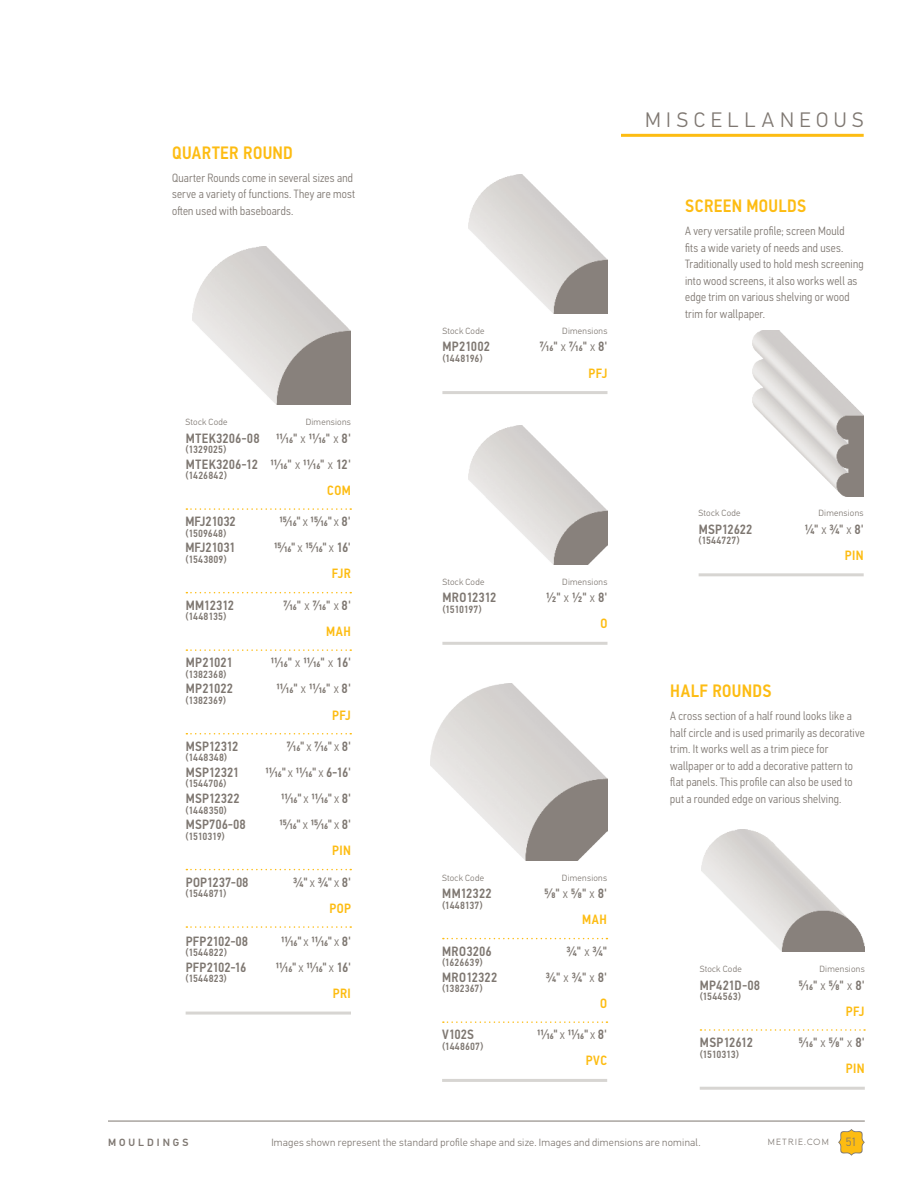
<style>
.page{position:relative;width:918px;height:1188px;background:#fff}
.page>*{position:absolute;margin:0;border:0;box-sizing:border-box;transform-origin:0 0}
.t1{font:300 21px "PF Din Text Pro";letter-spacing:.265em;color:#7e7771}
.t2{font:500 18px "PF Din Text Cond Pro";letter-spacing:.02em;color:#fdbc12}
.t3{font:500 13.5px "PF Din Text Cond Pro";letter-spacing:.01em;color:#7e7771}
.t4{font:500 13.5px "PF Din Text Cond Pro";letter-spacing:.035em;color:#fdbc12}
.t5{font:300 12px/16.5px "PF Din Text Cond Pro";letter-spacing:.02em;color:#7e7771}
.t6{font:300 12px "PF Din Text Pro";color:#7e7771}
.t7{font:500 10.5px "PF Din Text Cond Pro";letter-spacing:.02em;color:#7e7771}
.t8{font:300 10.5px "PF Din Text Pro";letter-spacing:.025em;color:#7e7771}
.t9{font:500 10.5px "PF Din Text Pro";letter-spacing:.285em;color:#7e7771}
.t10{font:300 9px "PF Din Text Pro";letter-spacing:.03em;color:#7e7771}
.t11{font:9px "Metrie";letter-spacing:.075em;color:#7e7771}
.s1{font-weight:300}
</style>
<div class="page">
<svg style="left:838px;top:1129px;width:27px;height:27px"></svg>
<hr style="left:108px;top:1121px;width:757px;height:1px;background:#7e7771">
<svg style="left:186px;top:508px;width:165px;height:2px"></svg>
<svg style="left:186px;top:592px;width:165px;height:1px"></svg>
<svg style="left:186px;top:649px;width:165px;height:2px"></svg>
<svg style="left:186px;top:733px;width:165px;height:2px"></svg>
<svg style="left:186px;top:869px;width:165px;height:1px"></svg>
<svg style="left:186px;top:926px;width:165px;height:2px"></svg>
<hr style="left:186px;top:1012px;width:165px;height:3px;background:#d7d5d2">
<img style="left:192px;top:246px;width:159px;height:159px">
<svg style="left:443px;top:938px;width:164px;height:1px"></svg>
<svg style="left:443px;top:1021px;width:164px;height:2px"></svg>
<hr style="left:442px;top:1079px;width:165px;height:3px;background:#d7d5d2">
<img style="left:430px;top:684px;width:177px;height:177px">
<hr style="left:442px;top:391px;width:165px;height:3px;background:#d7d5d2">
<img style="left:468px;top:175px;width:140px;height:139px">
<hr style="left:442px;top:642px;width:165px;height:3px;background:#d7d5d2">
<img style="left:468px;top:425px;width:140px;height:140px">
<svg style="left:700px;top:1029px;width:165px;height:2px"></svg>
<hr style="left:700px;top:1087px;width:165px;height:3px;background:#d7d5d2">
<img style="left:702px;top:830px;width:163px;height:122px">
<img style="left:752px;top:331px;width:112px;height:165px">
<hr style="left:699px;top:573px;width:165px;height:3px;background:#d7d5d2">
<hr style="left:621px;top:134px;width:243px;height:3px;background:#fdbc12">
<h2 class="t2" style="left:172px;top:142px;width:122px">QUARTER ROUND</h2>
<p class="t5" style="left:172px;top:170px;width:185px">Quarter Rounds come in several sizes and serve a variety of functions. They are most often used with baseboards.</p>
<p class="t10" style="left:186px;top:417px;width:44px">Stock Code</p>
<p class="t10" style="left:306px;top:417px;width:47px">Dimensions</p>
<p class="t3" style="left:186px;top:430px;width:167px">MTEK3206-08 11⁄16" <span class="s1">x</span> 11⁄16" <span class="s1">x</span> 8'</p>
<p class="t7" style="left:186px;top:443px;width:42px">(1329025)</p>
<p class="t3" style="left:186px;top:456px;width:167px">MTEK3206-12 11⁄16" <span class="s1">x</span> 11⁄16" <span class="s1">x</span> 12'</p>
<p class="t7" style="left:186px;top:469px;width:43px">(1426842)</p>
<p class="t4" style="left:327px;top:482px;width:25px">COM</p>
<p class="t3" style="left:186px;top:513px;width:52px">MFJ21032</p>
<p class="t3" style="left:279px;top:513px;width:73px">15⁄16" <span class="s1">x</span> 15⁄16" <span class="s1">x</span> 8'</p>
<p class="t7" style="left:186px;top:527px;width:42px">(1509648)</p>
<p class="t3" style="left:186px;top:540px;width:51px">MFJ21031</p>
<p class="t3" style="left:274px;top:540px;width:78px">15⁄16" <span class="s1">x</span> 15⁄16" <span class="s1">x</span> 16'</p>
<p class="t7" style="left:186px;top:553px;width:42px">(1543809)</p>
<p class="t4" style="left:332px;top:566px;width:20px">FJR</p>
<p class="t3" style="left:186px;top:597px;width:50px">MM12312</p>
<p class="t3" style="left:283px;top:597px;width:69px">7⁄16" <span class="s1">x</span> 7⁄16" <span class="s1">x</span> 8'</p>
<p class="t7" style="left:186px;top:610px;width:42px">(1448135)</p>
<p class="t4" style="left:326px;top:623px;width:26px">MAH</p>
<p class="t3" style="left:186px;top:655px;width:49px">MP21021</p>
<p class="t3" style="left:271px;top:655px;width:82px">11⁄16" <span class="s1">x</span> 11⁄16" <span class="s1">x</span> 16'</p>
<p class="t7" style="left:186px;top:668px;width:42px">(1382368)</p>
<p class="t3" style="left:186px;top:681px;width:49px">MP21022</p>
<p class="t3" style="left:276px;top:681px;width:76px">11⁄16" <span class="s1">x</span> 11⁄16" <span class="s1">x</span> 8'</p>
<p class="t7" style="left:186px;top:694px;width:42px">(1382369)</p>
<p class="t4" style="left:332px;top:707px;width:20px">PFJ</p>
<p class="t3" style="left:186px;top:738px;width:54px">MSP12312</p>
<p class="t3" style="left:287px;top:738px;width:66px">7⁄16" <span class="s1">x</span> 7⁄16" <span class="s1">x</span> 8'</p>
<p class="t7" style="left:186px;top:751px;width:43px">(1448348)</p>
<p class="t3" style="left:186px;top:764px;width:55px">MSP12321</p>
<p class="t3" style="left:265px;top:764px;width:87px">11⁄16" <span class="s1">x</span> 11⁄16" <span class="s1">x</span> 6-16'</p>
<p class="t7" style="left:186px;top:778px;width:42px">(1544706)</p>
<p class="t3" style="left:186px;top:790px;width:55px">MSP12322</p>
<p class="t3" style="left:281px;top:790px;width:71px">11⁄16" <span class="s1">x</span> 11⁄16" <span class="s1">x</span> 8'</p>
<p class="t7" style="left:186px;top:804px;width:43px">(1448350)</p>
<p class="t3" style="left:186px;top:816px;width:61px">MSP706-08</p>
<p class="t3" style="left:279px;top:816px;width:73px">15⁄16" <span class="s1">x</span> 15⁄16" <span class="s1">x</span> 8'</p>
<p class="t7" style="left:186px;top:830px;width:41px">(1510319)</p>
<p class="t4" style="left:332px;top:843px;width:20px">PIN</p>
<p class="t3" style="left:186px;top:874px;width:64px">POP1237-08</p>
<p class="t3" style="left:293px;top:874px;width:59px">3⁄4" <span class="s1">x</span> 3⁄4" <span class="s1">x</span> 8'</p>
<p class="t7" style="left:186px;top:887px;width:42px">(1544871)</p>
<p class="t4" style="left:329px;top:900px;width:23px">POP</p>
<p class="t3" style="left:186px;top:933px;width:64px">PFP2102-08</p>
<p class="t3" style="left:281px;top:933px;width:71px">11⁄16" <span class="s1">x</span> 11⁄16" <span class="s1">x</span> 8'</p>
<p class="t7" style="left:186px;top:946px;width:43px">(1544822)</p>
<p class="t3" style="left:186px;top:959px;width:62px">PFP2102-16</p>
<p class="t3" style="left:276px;top:959px;width:77px">11⁄16" <span class="s1">x</span> 11⁄16" <span class="s1">x</span> 16'</p>
<p class="t7" style="left:186px;top:973px;width:43px">(1544823)</p>
<p class="t4" style="left:333px;top:985px;width:20px">PRI</p>
<p class="t10" style="left:442px;top:326px;width:44px">Stock Code</p>
<p class="t10" style="left:562px;top:326px;width:47px">Dimensions</p>
<p class="t3" style="left:443px;top:339px;width:49px">MP21002</p>
<p class="t3" style="left:540px;top:339px;width:69px">7⁄16" <span class="s1">x</span> 7⁄16" <span class="s1">x</span> 8'</p>
<p class="t7" style="left:442px;top:352px;width:41px">(1448196)</p>
<p class="t4" style="left:589px;top:365px;width:20px">PFJ</p>
<h1 class="t1" style="left:645px;top:108px;width:220px">MISCELLANEOUS</h1>
<h2 class="t2" style="left:685px;top:195px;width:123px">SCREEN MOULDS</h2>
<p class="t5" style="left:685px;top:223px;width:180px">A very versatile profile; screen Mould<br>fits a wide variety of needs and uses.<br>Traditionally used to hold mesh screening into wood screens, it also works well as edge trim on various shelving or wood trim for wallpaper.</p>
<p class="t10" style="left:442px;top:577px;width:44px">Stock Code</p>
<p class="t10" style="left:562px;top:577px;width:47px">Dimensions</p>
<p class="t3" style="left:443px;top:589px;width:56px">MRO12312</p>
<p class="t3" style="left:546px;top:589px;width:63px">1⁄2" <span class="s1">x</span> 1⁄2" <span class="s1">x</span> 8'</p>
<p class="t7" style="left:442px;top:603px;width:41px">(1510197)</p>
<p class="t4" style="left:600px;top:616px;width:8px">O</p>
<p class="t10" style="left:442px;top:873px;width:44px">Stock Code</p>
<p class="t10" style="left:562px;top:873px;width:47px">Dimensions</p>
<p class="t3" style="left:442px;top:885px;width:51px">MM12322</p>
<p class="t3" style="left:545px;top:885px;width:64px">5⁄8" <span class="s1">x</span> 5⁄8" <span class="s1">x</span> 8'</p>
<p class="t7" style="left:442px;top:899px;width:42px">(1448137)</p>
<p class="t4" style="left:582px;top:912px;width:26px">MAH</p>
<p class="t3" style="left:442px;top:943px;width:51px">MRO3206</p>
<p class="t3" style="left:567px;top:943px;width:42px">3⁄4" <span class="s1">x</span> 3⁄4"</p>
<p class="t7" style="left:442px;top:956px;width:42px">(1626639)</p>
<p class="t3" style="left:442px;top:969px;width:57px">MRO12322</p>
<p class="t3" style="left:546px;top:969px;width:63px">3⁄4" <span class="s1">x</span> 3⁄4" <span class="s1">x</span> 8'</p>
<p class="t7" style="left:442px;top:982px;width:42px">(1382367)</p>
<p class="t4" style="left:600px;top:995px;width:8px">O</p>
<p class="t3" style="left:442px;top:1027px;width:33px">V102S</p>
<p class="t3" style="left:537px;top:1027px;width:71px">11⁄16" <span class="s1">x</span> 11⁄16" <span class="s1">x</span> 8'</p>
<p class="t7" style="left:442px;top:1040px;width:43px">(1448607)</p>
<p class="t4" style="left:586px;top:1053px;width:23px">PVC</p>
<p class="t10" style="left:699px;top:508px;width:44px">Stock Code</p>
<p class="t10" style="left:818px;top:508px;width:47px">Dimensions</p>
<p class="t3" style="left:699px;top:521px;width:55px">MSP12622</p>
<p class="t3" style="left:805px;top:521px;width:60px">1⁄4" <span class="s1">x</span> 3⁄4" <span class="s1">x</span> 8'</p>
<p class="t7" style="left:699px;top:534px;width:42px">(1544727)</p>
<p class="t4" style="left:845px;top:547px;width:20px">PIN</p>
<h2 class="t2" style="left:670px;top:680px;width:103px">HALF ROUNDS</h2>
<p class="t5" style="left:670px;top:708px;width:196px">A cross section of a half round looks like a half circle and is used primarily as decorative trim. It works well as a trim piece for wallpaper or to add a decorative pattern to flat panels. This profile can also be used to put a rounded edge on various shelving.</p>
<p class="t10" style="left:700px;top:964px;width:44px">Stock Code</p>
<p class="t10" style="left:820px;top:964px;width:47px">Dimensions</p>
<p class="t3" style="left:700px;top:977px;width:62px">MP421D-08</p>
<p class="t3" style="left:799px;top:977px;width:67px">5⁄16" <span class="s1">x</span> 5⁄8" <span class="s1">x</span> 8'</p>
<p class="t7" style="left:700px;top:990px;width:43px">(1544563)</p>
<p class="t4" style="left:846px;top:1003px;width:20px">PFJ</p>
<p class="t3" style="left:700px;top:1034px;width:55px">MSP12612</p>
<p class="t3" style="left:799px;top:1034px;width:67px">5⁄16" <span class="s1">x</span> 5⁄8" <span class="s1">x</span> 8'</p>
<p class="t7" style="left:700px;top:1048px;width:41px">(1510313)</p>
<p class="t4" style="left:846px;top:1060px;width:20px">PIN</p>
<p class="t9" style="left:108px;top:1136px;width:82px">MOULDINGS</p>
<p class="t8" style="left:271px;top:1137px;width:431px">Images shown represent the standard profile shape and size. Images and dimensions are nominal.</p>
<p class="t11" style="left:767px;top:1137px;width:63px">METRIE.COM</p>
<p class="t6" style="left:846px;top:1135px;width:13px">51</p>
</div>
